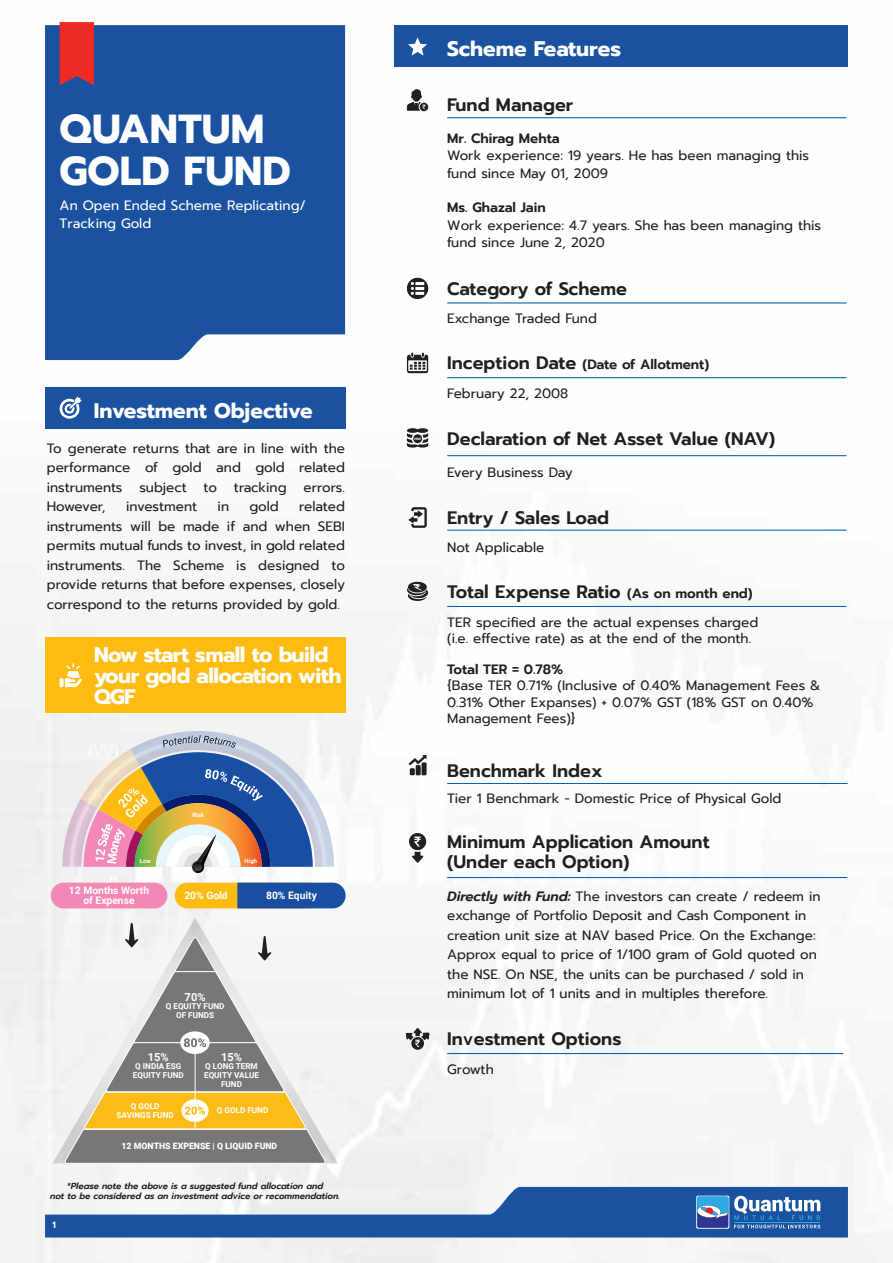
<style>
.page{position:relative;width:893px;height:1263px;background:#fff}
.page>*{position:absolute;margin:0;border:0;box-sizing:border-box;transform-origin:0 0}
.t1{font:700 40.35px/41.5px "Prompt";color:#fff}
.t2{font:700 21px/21px "Prompt";letter-spacing:-.025em;color:#fff}
.t3{font:700 21px "Prompt";color:#fff}
.t4{font:600 18px/20.4px "Prompt";color:#231f20}
.t5{font:13.5px/19.5px "Prompt";color:#231f20}
.t6{font:600 13.5px/28.8px "Prompt";color:#231f20}
.t7{font:13.5px/17.5px "Prompt";color:#fff}
.t8{font:700 11.1px "Roboto";color:#fff}
.t9{font:700 10.35px/9.8px "Roboto";color:#fff;text-align:center}
.t10{font:600 9px "Prompt";color:#fff}
.t11{font:italic 600 8.7px/10.5px "Prompt";color:#231f20;text-align:center}
.t12{font:900 8.7px "Roboto";color:#fff}
.t13{font:700 8.1px/8.7px "Roboto";color:#fff;text-align:center}
.t14{font:700 6px "Roboto";color:#fff}
.s1{font-size:18px}
.s2{font-weight:400}
.s3{font-size:13.5px}
.s4{font-weight:600;font-style:italic}
</style>
<div class="page">
<img style="left:0;top:22px;width:890px;height:1241px">
<div style="left:394px;top:26px;width:454px;height:41px;background:#1a52a0"></div>
<svg style="left:407px;top:89px;width:23px;height:22px"></svg>
<hr style="left:447px;top:117px;width:399px;height:1px;background:#0562af">
<svg style="left:407px;top:277px;width:21px;height:23px"></svg>
<hr style="left:447px;top:302px;width:399px;height:1px;background:#0562af">
<svg style="left:406px;top:352px;width:23px;height:21px"></svg>
<hr style="left:447px;top:377px;width:399px;height:1px;background:#0562af">
<svg style="left:407px;top:428px;width:21px;height:20px"></svg>
<hr style="left:447px;top:455px;width:399px;height:1px;background:#0562af">
<svg style="left:408px;top:507px;width:19px;height:21px"></svg>
<hr style="left:447px;top:530px;width:399px;height:1px;background:#0562af">
<svg style="left:407px;top:582px;width:21px;height:19px"></svg>
<hr style="left:447px;top:606px;width:399px;height:1px;background:#0562af">
<svg style="left:408px;top:37px;width:19px;height:19px"></svg>
<svg style="left:408px;top:755px;width:19px;height:21px"></svg>
<hr style="left:447px;top:783px;width:401px;height:1px;background:#0562af">
<svg style="left:409px;top:830px;width:17px;height:34px"></svg>
<hr style="left:447px;top:877px;width:400px;height:1px;background:#0562af">
<div style="left:45px;top:387px;width:300px;height:41px;background:#1a52a0"></div>
<svg style="left:59px;top:396px;width:23px;height:23px"></svg>
<div style="left:45px;top:25px;width:300px;height:335px;background:#1a52a0"></div>
<svg style="left:60px;top:22px;width:34px;height:63px;background:#df2c2c"></svg>
<hr style="left:447px;top:1053px;width:396px;height:1px;background:#0562af">
<svg style="left:405px;top:1027px;width:25px;height:23px"></svg>
<svg style="left:45px;top:1187px;width:803px;height:50px"></svg>
<div style="left:45px;top:637px;width:300px;height:76px;background:#febb12"></div>
<div style="left:53px;top:917px;width:285px;height:246px;background:#f3f3f3"></div>
<div style="left:51px;top:883px;width:116px;height:25px;background:#f388b7;border-radius:13px"></div>
<div style="left:175px;top:883px;width:147px;height:25px;background:#febb12;border-radius:13px"></div>
<div style="left:237px;top:883px;width:109px;height:25px;background:#194fa2"></div>
<svg style="left:62px;top:731px;width:272px;height:143px"></svg>
<svg style="left:65px;top:923px;width:261px;height:241px"></svg>
<svg style="left:60px;top:663px;width:22px;height:24px"></svg>
<h1 class="t1" style="left:60px;top:108px;width:233px">QUANTUM<br>GOLD FUND</h1>
<p class="t7" style="left:60px;top:197px;width:248px">An Open Ended Scheme Replicating/<br>Tracking Gold</p>
<h2 class="t3" style="left:94px;top:395px;width:220px">Investment Objective</h2>
<p class="t5" style="left:47px;top:438px;width:300px;text-align:justify">To generate returns that are in line with the performance of gold and gold related instruments subject to tracking errors.<br>However,</p>
<p class="t5" style="left:47px;top:497px;width:300px;text-align:justify;text-indent:252px">related instruments will be made if and when SEBI permits mutual funds to invest, in gold related instruments. The Scheme is designed to provide returns that before expenses, closely correspond to the returns provided by gold.</p>
<p class="t5" style="left:126px;top:497px;width:72px">investment</p>
<p class="t5" style="left:218px;top:497px;width:13px">in</p>
<p class="t5" style="left:250px;top:497px;width:31px">gold</p>
<h2 class="t2" style="left:94px;top:644px;width:249px">Now start small to build your gold allocation with<br>QGF</h2>
<p class="t14" style="left:192px;top:811px;width:13px">Risk</p>
<p class="t14" style="left:140px;top:856px;width:12px">Low</p>
<p class="t14" style="left:245px;top:856px;width:14px">High</p>
<p class="t9" style="left:69px;top:885px;width:82px">12 Months Worth of Expense</p>
<p class="t9" style="left:184px;top:890px;width:45px">20% Gold</p>
<p class="t9" style="left:266px;top:890px;width:52px">80% Equity</p>
<p class="t8" style="left:185px;top:989px;width:22px">70%</p>
<p class="t13" style="left:166px;top:1001px;width:60px">Q EQUITY FUND<br>OF FUNDS</p>
<p class="t8" style="left:148px;top:1049px;width:22px">15%</p>
<p class="t8" style="left:221px;top:1049px;width:22px">15%</p>
<p class="t13" style="left:204px;top:1062px;width:56px">Q LONG TERM<br>EQUITY VALUE<br>FUND</p>
<p class="t13" style="left:133px;top:1062px;width:52px">Q INDIA ESG<br>EQUITY FUND</p>
<p class="t13" style="left:117px;top:1101px;width:59px">Q GOLD<br>SAVINGS FUND</p>
<p class="t12" style="left:122px;top:1140px;width:157px">12 MONTHS EXPENSE | Q LIQUID FUND</p>
<p class="t13" style="left:217px;top:1106px;width:53px">Q GOLD FUND</p>
<p class="t11" style="left:50px;top:1180px;width:291px">*Please note the above is a suggested fund allocation and<br>not to be considered as an investment advice or recommendation.</p>
<p class="t10" style="left:53px;top:1218px;width:5px">1</p>
<h2 class="t3" style="left:447px;top:32px;width:176px">Scheme Features</h2>
<h3 class="t4" style="left:447px;top:94px;width:128px">Fund Manager</h3>
<p class="t6" style="left:447px;top:124px;width:114px">Mr. Chirag Mehta</p>
<p class="t5" style="left:447px;top:147px;width:363px;line-height:17.4px">Work experience: 19 years. He has been managing this fund since May 01, 2009</p>
<p class="t6" style="left:447px;top:193px;width:100px">Ms. Ghazal Jain</p>
<p class="t5" style="left:447px;top:216px;width:376px;line-height:17.4px">Work experience: 4.7 years. She has been managing this fund since June 2, 2020</p>
<h3 class="t4" style="left:447px;top:278px;width:181px">Category of Scheme</h3>
<p class="t5" style="left:447px;top:308px;width:151px">Exchange Traded Fund</p>
<p class="t6" style="left:447px;top:350px;width:264px"><span class="s1">Inception Date</span> (Date of Allotment)<br><span class="s2">February 22, 2008</span></p>
<h3 class="t4" style="left:447px;top:429px;width:329px">Declaration of Net Asset Value (NAV)</h3>
<p class="t5" style="left:447px;top:463px;width:127px">Every Business Day</p>
<h3 class="t4" style="left:447px;top:507px;width:163px">Entry / Sales Load</h3>
<p class="t5" style="left:447px;top:537px;width:99px">Not Applicable</p>
<h3 class="t4" style="left:447px;top:581px;width:307px">Total Expense Ratio <span class="s3">(As on month end)</span></h3>
<p class="t5" style="left:447px;top:614px;width:313px;line-height:16.5px">TER specified are the actual expenses charged (i.e. effective rate) as at the end of the month.</p>
<p class="t6" style="left:447px;top:655px;width:117px">Total TER = 0.78%</p>
<p class="t5" style="left:447px;top:677px;width:375px;line-height:16.5px">{Base TER 0.71% (Inclusive of 0.40% Management Fees &amp;<br>0.31% Other Expanses) + 0.07% GST (18% GST on 0.40%<br>Management Fees)}</p>
<h3 class="t4" style="left:447px;top:760px;width:157px">Benchmark Index</h3>
<p class="t5" style="left:447px;top:788px;width:336px">Tier 1 Benchmark - Domestic Price of Physical Gold</p>
<h3 class="t4" style="left:447px;top:831px;width:264px">Minimum Application Amount (Under each Option)</h3>
<p class="t5" style="left:447px;top:886px;width:375px"><span class="s4">Directly with Fund:</span> The investors can create / redeem in exchange of Portfolio Deposit and Cash Component in creation unit size at NAV based Price. On the Exchange:<br>Approx equal to price of 1/100 gram of Gold quoted on the NSE. On NSE, the units can be purchased / sold in minimum lot of 1 units and in multiples therefore.</p>
<h3 class="t4" style="left:447px;top:1028px;width:176px">Investment Options</h3>
<p class="t5" style="left:447px;top:1059px;width:48px">Growth</p>
</div>
